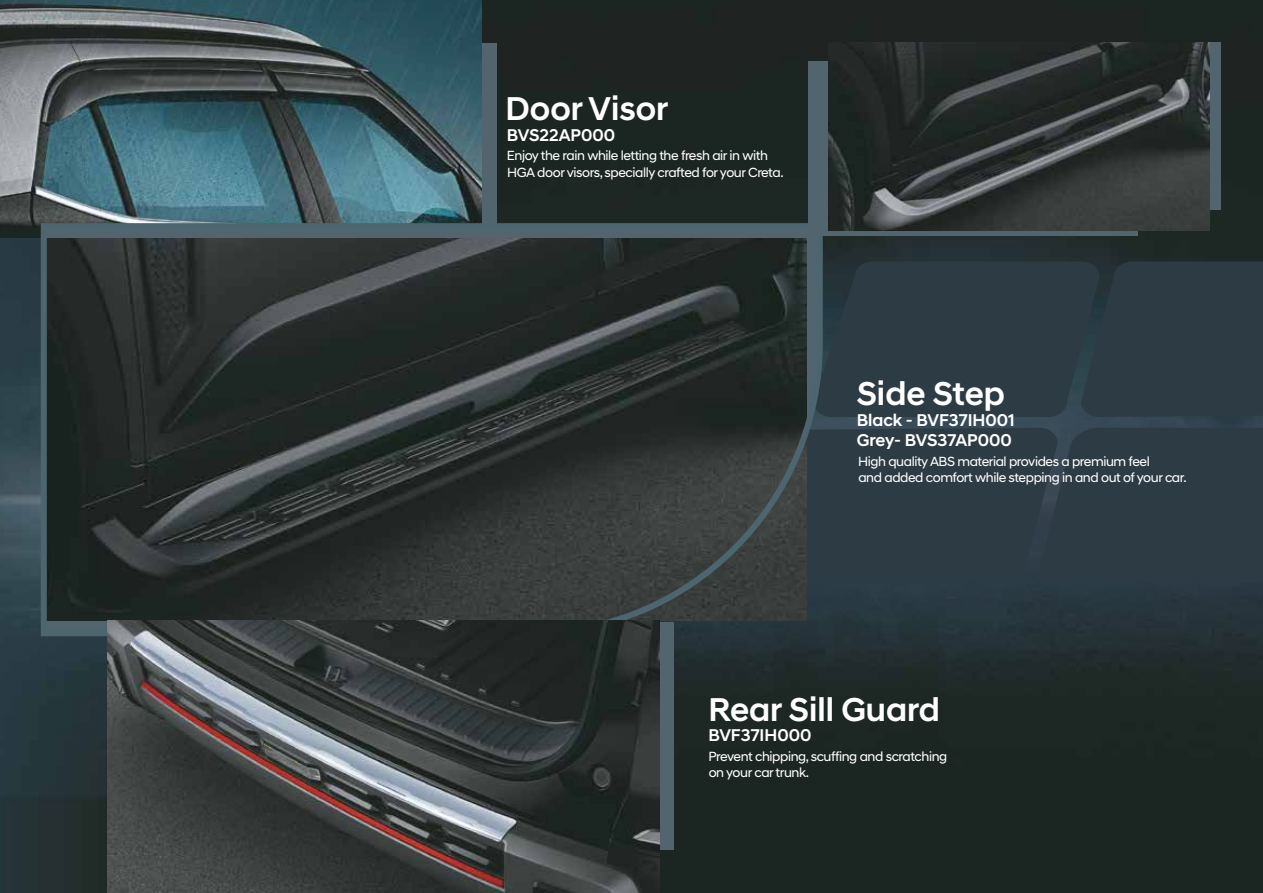
<style>
.page{position:relative;width:1263px;height:893px;background:#fff}
.page>*{position:absolute;margin:0;border:0;box-sizing:border-box;transform-origin:0 0}
.t1{font:500 33.6px "Hyundai Sans Head";color:#fff}
.t2{font:500 17.4px/20.7px "Hyundai Sans Head";color:#fff}
.t3{font:13.5px/16.2px "Hyundai Sans Head";letter-spacing:-.03em;color:#fff}
</style>
<div class="page">
<img style="left:0;top:0;width:1263px;height:893px">
<img style="left:673px;top:417px;width:590px;height:233px">
<div style="left:1057px;top:428px;width:206px;height:155px;background:#2d3b45"></div>
<div style="left:826px;top:428px;width:231px;height:155px;background:#2d3b45"></div>
<div style="left:826px;top:261px;width:437px;height:156px;background:#2d3b45"></div>
<div style="left:43px;top:43px;width:453px;height:253px;background:#52656e"></div>
<div style="left:197px;top:623px;width:476px;height:227px;background:#52656e"></div>
<img style="left:0;top:0;width:482px;height:238px">
<svg style="left:38px;top:220px;width:788px;height:419px;background:#2e3535"></svg>
<img style="left:107px;top:621px;width:552px;height:272px">
<div style="left:890px;top:43px;width:331px;height:167px;background:#52656e"></div>
<div style="left:808px;top:61px;width:329px;height:175px;background:#52656e"></div>
<img style="left:828px;top:42px;width:381px;height:188px">
<h1 class="t1" style="left:506px;top:89px;width:164px">Door Visor</h1>
<p class="t2" style="left:507px;top:124px;width:110px">BVS22AP000</p>
<p class="t3" style="left:507px;top:148px;width:278px">Enjoy the rain while letting the fresh air in with<br>HGA door visors, specially crafted for your Creta.</p>
<h1 class="t1" style="left:857px;top:374px;width:150px">Side Step</h1>
<p class="t2" style="left:857px;top:409px;width:159px">Black - BVF37IH001<br>Grey- BVS37AP000</p>
<p class="t3" style="left:858px;top:453px;width:330px">High quality ABS material provides a premium feel<br>and added comfort while stepping in and out of your car.</p>
<h1 class="t1" style="left:708px;top:690px;width:233px">Rear Sill Guard</h1>
<p class="t2" style="left:708px;top:725px;width:105px">BVF37IH000</p>
<p class="t3" style="left:708px;top:748px;width:240px">Prevent chipping, scuffing and scratching on your car trunk.</p>
</div>
